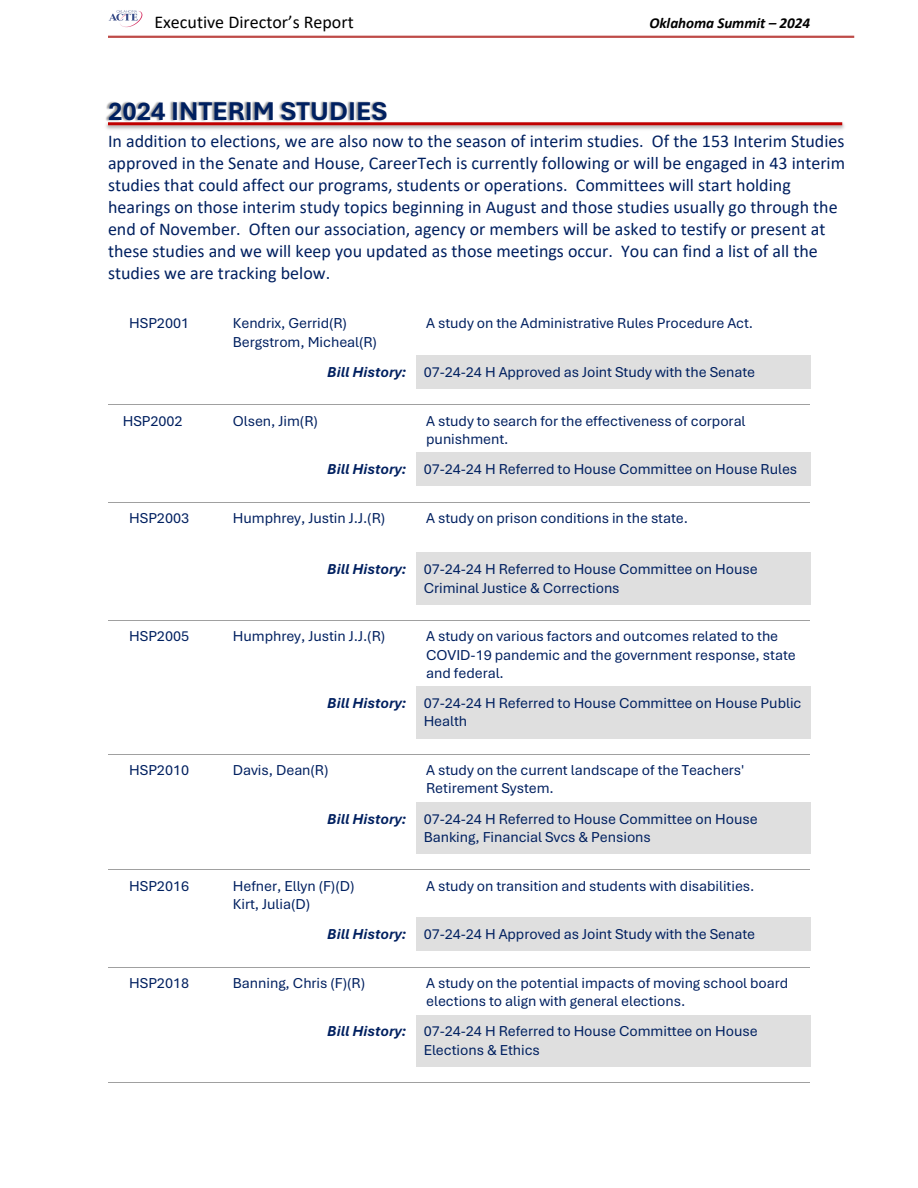
<style>
.page{position:relative;width:918px;height:1188px;background:#fff}
.page>*{position:absolute;margin:0;border:0;box-sizing:border-box;transform-origin:0 0}
.t1{font:700 27px "Aptos";color:#002060}
.t2{font:18px/21.9px "Calibri";color:#002060}
.t3{font:18px "Calibri";color:#000}
.t4{font:15.15px/18.3px "Aptos";letter-spacing:-.005em;color:#002060}
.t5{font:italic 700 15.15px "Calibri";letter-spacing:-.005em;color:#000}
.s1{font-weight:700;font-style:italic}
</style>
<div class="page">
<img style="left:108px;top:10px;width:34px;height:18px">
<hr style="left:108px;top:36px;width:746px;height:2px;background:#be4b48">
<img style="left:106px;top:101px;width:260px;height:19px">
<img style="left:366px;top:101px;width:20px;height:19px">
<div style="left:416px;top:355px;width:395px;height:34px;background:#dfdfdf"></div>
<div style="left:416px;top:453px;width:395px;height:33px;background:#dfdfdf"></div>
<div style="left:416px;top:553px;width:395px;height:51px;background:#dfdfdf"></div>
<div style="left:416px;top:687px;width:395px;height:51px;background:#dfdfdf"></div>
<div style="left:416px;top:802px;width:395px;height:52px;background:#dfdfdf"></div>
<div style="left:416px;top:918px;width:395px;height:33px;background:#dfdfdf"></div>
<div style="left:416px;top:1015px;width:395px;height:52px;background:#dfdfdf"></div>
<hr style="left:108px;top:405px;width:702px;height:1px;background:#a0a0a0">
<hr style="left:108px;top:502px;width:702px;height:1px;background:#a0a0a0">
<hr style="left:108px;top:620px;width:702px;height:1px;background:#a0a0a0">
<hr style="left:108px;top:754px;width:702px;height:1px;background:#a0a0a0">
<hr style="left:108px;top:870px;width:702px;height:1px;background:#a0a0a0">
<hr style="left:108px;top:967px;width:702px;height:1px;background:#a0a0a0">
<hr style="left:108px;top:1083px;width:702px;height:1px;background:#a0a0a0">
<img style="left:106px;top:120px;width:738px;height:10px">
<hr style="left:108px;top:122px;width:734px;height:3px;background:#c00000">
<p class="t3" style="left:154px;top:11px;width:201px">Executive Director’s Report</p>
<p class="t5" style="left:649px;top:14px;width:162px">Oklahoma Summit – 2024</p>
<h1 class="t1" style="left:108px;top:95px;width:281px">2024 INTERIM STUDIES</h1>
<p class="t2" style="left:108px;top:130px;width:739px">In addition to elections, we are also now to the season of interim studies. Of the 153 Interim Studies approved in the Senate and House, CareerTech is currently following or will be engaged in 43 interim studies that could affect our programs, students or operations. Committees will start holding hearings on those interim study topics beginning in August and those studies usually go through the end of November. Often our association, agency or members will be asked to testify or present at these studies and we will keep you updated as those meetings occur. You can find a list of all the studies we are tracking below.</p>
<p class="t4" style="left:129px;top:314px;width:61px">HSP2001</p>
<p class="t4" style="left:233px;top:314px;width:146px">Kendrix, Gerrid(R)<br>Bergstrom, Micheal(R)</p>
<p class="t4" style="left:426px;top:314px;width:329px">A study on the Administrative Rules Procedure Act.</p>
<p class="t4" style="left:327px;top:363px;width:429px"><span class="s1">Bill History:</span> 07-24-24 H Approved as Joint Study with the Senate</p>
<p class="t4" style="left:123px;top:411px;width:61px">HSP2002</p>
<p class="t4" style="left:233px;top:411px;width:86px">Olsen, Jim(R)</p>
<p class="t4" style="left:426px;top:411px;width:321px">A study to search for the effectiveness of corporal punishment.</p>
<p class="t4" style="left:327px;top:460px;width:471px"><span class="s1">Bill History:</span> 07-24-24 H Referred to House Committee on House Rules</p>
<p class="t4" style="left:129px;top:509px;width:61px">HSP2003</p>
<p class="t4" style="left:233px;top:509px;width:154px">Humphrey, Justin J.J.(R)</p>
<p class="t4" style="left:426px;top:509px;width:263px">A study on prison conditions in the state.</p>
<p class="t4" style="left:424px;top:560px;width:335px;text-indent:-96px"><span class="s1">Bill History:</span> 07-24-24 H Referred to House Committee on House<br>Criminal Justice &amp; Corrections</p>
<p class="t4" style="left:129px;top:627px;width:61px">HSP2005</p>
<p class="t4" style="left:233px;top:627px;width:154px">Humphrey, Justin J.J.(R)</p>
<p class="t4" style="left:426px;top:627px;width:371px">A study on various factors and outcomes related to the<br>COVID-19 pandemic and the government response, state and federal.</p>
<p class="t4" style="left:424px;top:694px;width:379px;text-indent:-96px"><span class="s1">Bill History:</span> 07-24-24 H Referred to House Committee on House Public<br>Health</p>
<p class="t4" style="left:129px;top:761px;width:61px">HSP2010</p>
<p class="t4" style="left:233px;top:761px;width:97px">Davis, Dean(R)</p>
<p class="t4" style="left:426px;top:761px;width:320px">A study on the current landscape of the Teachers'<br>Retirement System.</p>
<p class="t4" style="left:424px;top:810px;width:335px;text-indent:-96px"><span class="s1">Bill History:</span> 07-24-24 H Referred to House Committee on House<br>Banking, Financial Svcs &amp; Pensions</p>
<p class="t4" style="left:129px;top:877px;width:61px">HSP2016</p>
<p class="t4" style="left:233px;top:877px;width:123px">Hefner, Ellyn (F)(D)<br>Kirt, Julia(D)</p>
<p class="t4" style="left:426px;top:877px;width:330px">A study on transition and students with disabilities.</p>
<p class="t4" style="left:327px;top:925px;width:429px"><span class="s1">Bill History:</span> 07-24-24 H Approved as Joint Study with the Senate</p>
<p class="t4" style="left:129px;top:974px;width:61px">HSP2018</p>
<p class="t4" style="left:233px;top:974px;width:134px">Banning, Chris (F)(R)</p>
<p class="t4" style="left:426px;top:974px;width:364px">A study on the potential impacts of moving school board elections to align with general elections.</p>
<p class="t4" style="left:424px;top:1022px;width:335px;text-indent:-96px"><span class="s1">Bill History:</span> 07-24-24 H Referred to House Committee on House<br>Elections &amp; Ethics</p>
</div>
